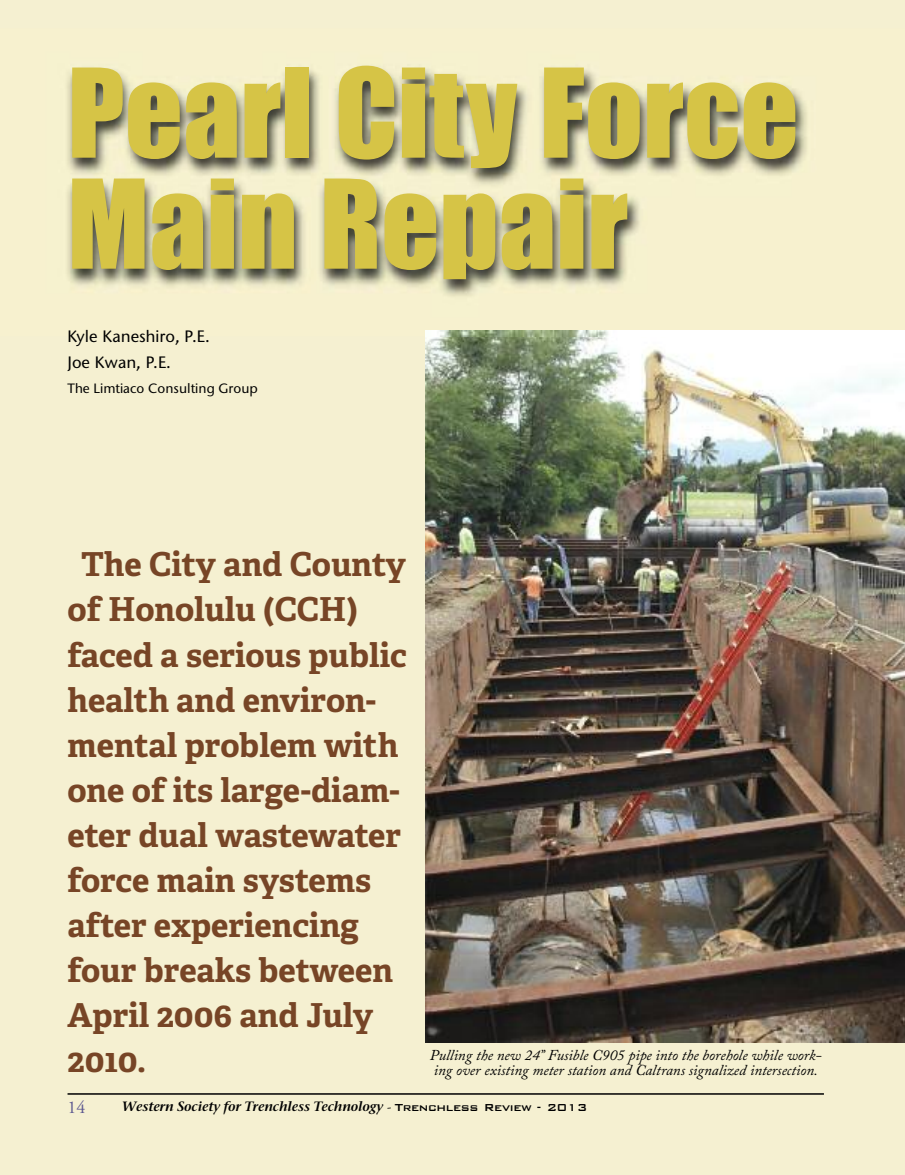
<style>
.page{position:relative;width:905px;height:1175px;background:#fff}
.page>*{position:absolute;margin:0;border:0;box-sizing:border-box;transform-origin:0 0}
.t1{font:114px/111px "Impact";color:#d6c446}
.t2{font:700 33px/45px "Adelle";color:#774526}
.t3{font:18px "Adobe Garamond Pro";color:#5d5990}
.t4{font:16.5px/25.2px "Bell Stone Sans";color:#000}
.t5{font:italic 15px/15px "Adobe Caslon Pro";color:#000}
.t6{font:italic 600 13.5px "Bell Stone Serif";color:#000}
.t7{font:13.5px "Bell Stone Sans";color:#000}
.s1{font-family:"Adobe Garamond Pro";font-weight:400}
.s2{font-family:"Bank Gothic";font-weight:500;font-style:normal}
</style>
<div class="page">
<div style="left:0;top:0;width:904px;height:1174px;background:#f5f0d1"></div>
<img style="left:425px;top:336px;width:479px;height:706px">
<img style="left:67px;top:68px;width:837px;height:263px">
<img style="left:425px;top:331px;width:479px;height:5px">
<hr style="left:68px;top:1093px;width:756px;height:1px;background:#000">
<h1 class="t1" style="left:67px;top:57px;width:732px">Pearl City Force<br>Main Repair</h1>
<p class="t4" style="left:67px;top:326px;width:144px">Kyle Kaneshiro, P.E.<br>Joe Kwan, P.E.</p>
<p class="t7" style="left:68px;top:383px;width:192px">The Limtiaco Consulting Group</p>
<p class="t2" style="left:67px;top:545px;width:341px;text-indent:14px">The City and County of Honolulu (CCH) faced a serious public health and environ&shy;mental problem with one of its large-diam&shy;eter dual wastewater force main systems after experiencing four breaks between<br>April 2006 and July<br>2010.</p>
<p class="t5" style="left:430px;top:1049px;width:393px">Pulling the new 24” Fusible C905 pipe into the borehole while work&shy;ing over existing meter station and Caltrans signalized intersection.</p>
<p class="t3" style="left:68px;top:1100px;width:19px">14</p>
<p class="t6" style="left:122px;top:1100px;width:467px">Western Society for Trenchless Technology <span class="s1">-</span> <span class="s2">Trenchless Review - 2013</span></p>
</div>
